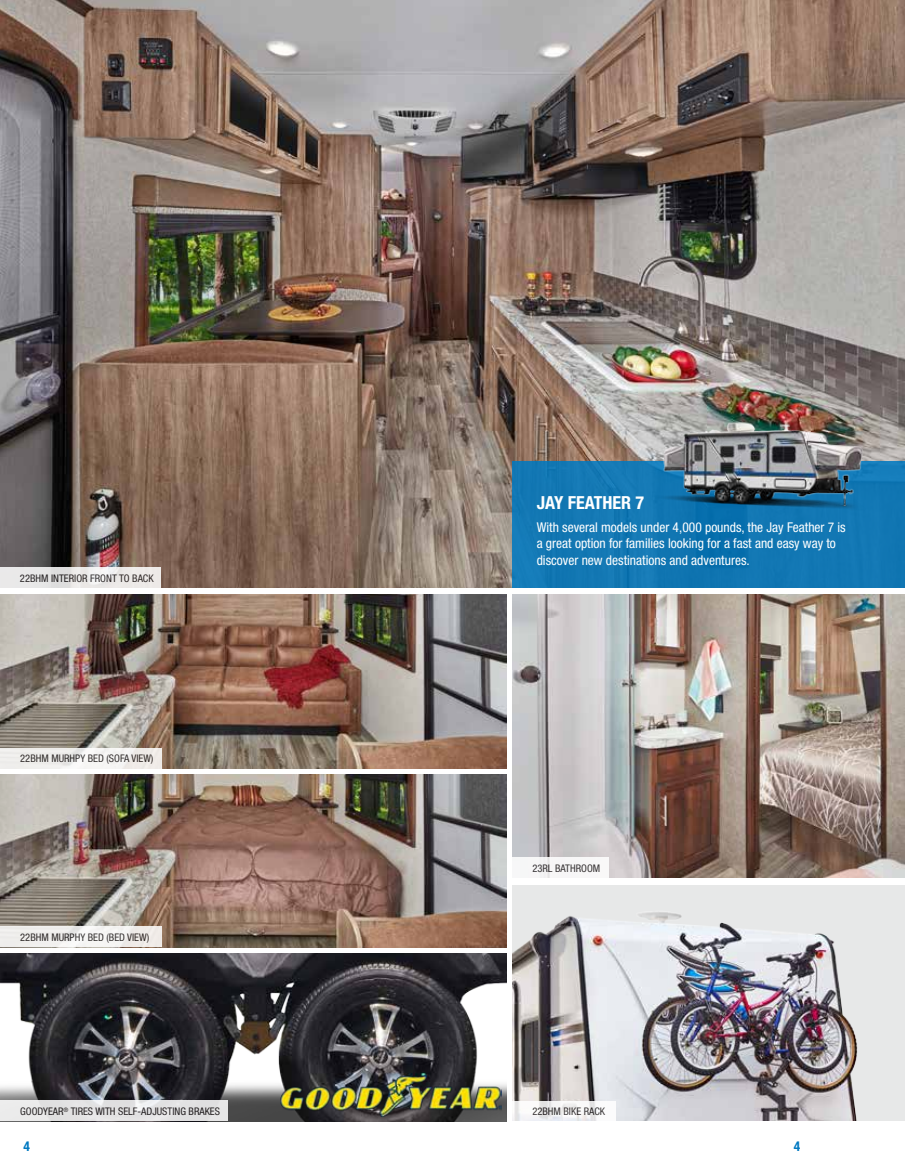
<style>
.page{position:relative;width:905px;height:1175px;background:#fff}
.page>*{position:absolute;margin:0;border:0;box-sizing:border-box;transform-origin:0 0}
.t1{font:700 condensed 18px "Helvetica Neue";color:#fff}
.t2{font:condensed 13.5px/16.5px "Helvetica Neue";color:#fff}
.t3{font:700 condensed 13.5px "Helvetica Neue";color:#0079c1}
.t4{font:condensed 10.5px "Helvetica Neue";color:#231f20}
</style>
<div class="page">
<img style="left:0;top:953px;width:506px;height:168px">
<img style="left:512px;top:594px;width:392px;height:284px">
<img style="left:512px;top:885px;width:392px;height:235px">
<img style="left:0;top:774px;width:506px;height:173px">
<img style="left:0;top:594px;width:506px;height:174px">
<img style="left:0;top:0;width:904px;height:587px">
<div style="left:0;top:567px;width:160px;height:20px;background:linear-gradient(to right,#e5e6e6,#efecea)"></div>
<div style="left:512px;top:461px;width:392px;height:126px;background:#1277b3"></div>
<img style="left:646px;top:393px;width:240px;height:135px">
<div style="left:0;top:748px;width:162px;height:20px;background:#f1efed"></div>
<div style="left:0;top:926px;width:162px;height:21px;background:#f1efed"></div>
<div style="left:0;top:1100px;width:227px;height:21px;background:#e3e3e4"></div>
<svg style="left:512px;top:1101px;width:103px;height:20px;fill:#f6f5f7"></svg>
<div style="left:512px;top:857px;width:97px;height:21px;background:#f7f7f7"></div>
<img style="left:280px;top:1075px;width:221px;height:41px">
<p class="t4" style="left:20px;top:571px;width:135px">22BHM INTERIOR FRONT TO BACK</p>
<p class="t4" style="left:20px;top:752px;width:135px">22BHM MURHPY BED (SOFA VIEW)</p>
<p class="t4" style="left:20px;top:931px;width:130px">22BHM MURPHY BED (BED VIEW)</p>
<h1 class="t1" style="left:536px;top:492px;width:109px">JAY FEATHER 7</h1>
<p class="t2" style="left:536px;top:519px;width:310px">With several models under 4,000 pounds, the Jay Feather 7 is a great option for families looking for a fast and easy way to discover new destinations and adventures.</p>
<p class="t4" style="left:532px;top:862px;width:69px">23RL BATHROOM</p>
<p class="t4" style="left:20px;top:1105px;width:201px">GOODYEAR<sup>®</sup> TIRES WITH SELF-ADJUSTING BRAKES</p>
<p class="t4" style="left:532px;top:1105px;width:74px">22BHM BIKE RACK</p>
<p class="t3" style="left:23px;top:1138px;width:8px">4</p>
<p class="t3" style="left:794px;top:1138px;width:8px">4</p>
</div>
